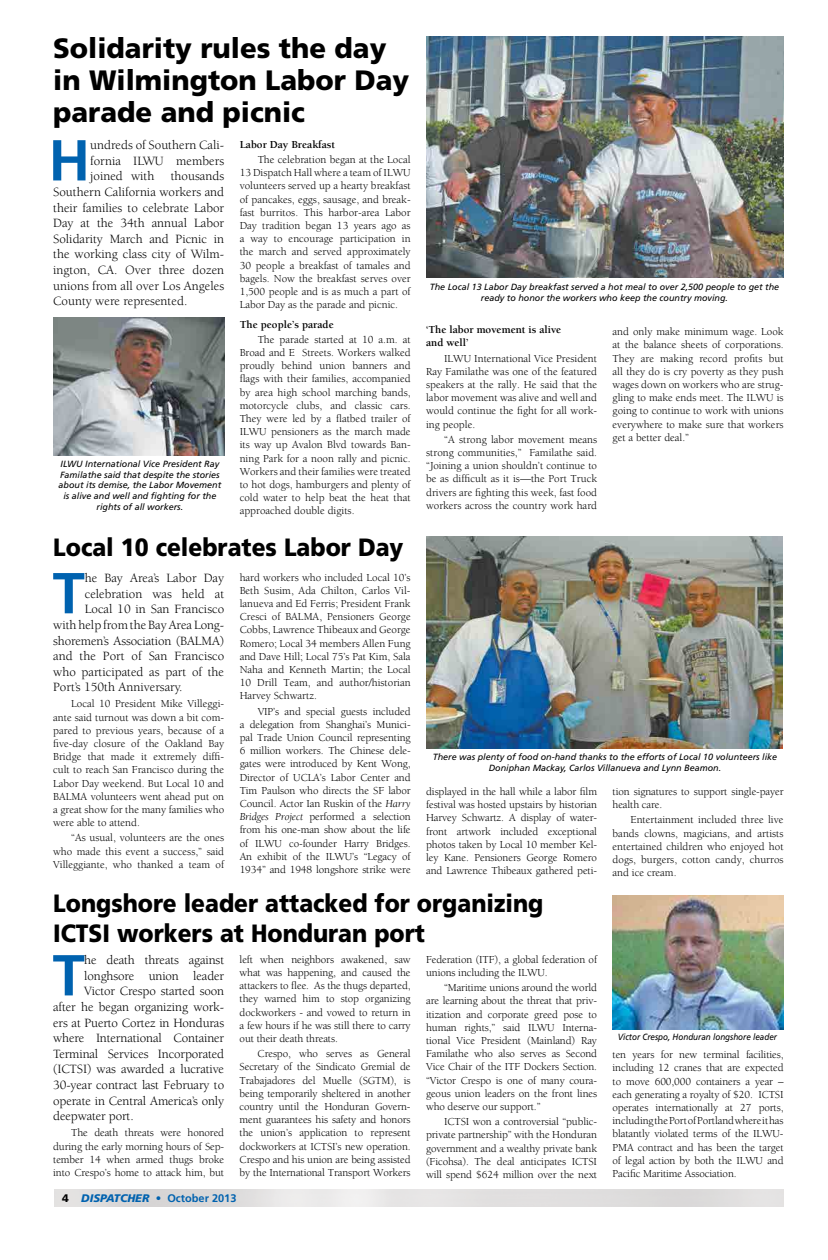
<style>
.page{position:relative;width:828px;height:1260px;background:#fff}
.page>*{position:absolute;margin:0;border:0;box-sizing:border-box;transform-origin:0 0}
.t1{font:700 57.7px "Frutiger";color:#0062af}
.t2{font:900 28px/32px "Frutiger";color:#000}
.t3{font:900 25px/30px "Frutiger";color:#000;scale:.91 1}
.t4{font:13px/15.6px "Berkeley";letter-spacing:-.01em;color:#000;text-align:justify}
.t5{font:11px/13.2px "Berkeley";letter-spacing:-.01em;color:#000;text-align:justify}
.t6{font:700 11px/13.2px "Berkeley";color:#000}
.t7{font:700 11px "Frutiger";color:#0062af}
.t8{font:italic 9px/10.8px "Frutiger";color:#000;text-align:center}
.t9{font:italic 9px "Frutiger";color:#000;scale:.9 1}
.s1{font-style:italic}
.s2{font-weight:900;color:#000}
.s3{font-weight:900;font-style:italic}
</style>
<div class="page">
<img style="left:426px;top:36px;width:357px;height:242px">
<img style="left:53px;top:318px;width:171px;height:137px">
<img style="left:426px;top:537px;width:357px;height:212px">
<img style="left:613px;top:896px;width:170px;height:133px">
<h2 class="t2" style="left:53px;top:32px;width:358px">Solidarity rules the day in Wilmington Labor Day parade and picnic</h2>
<h1 class="t1" style="left:49px;top:127px;width:43px">H</h1>
<p class="t4" style="left:90px;top:138px;width:136px">undreds of Southern Cali&shy;fornia ILWU members joined with</p>
<p class="t4" style="left:53px;top:169px;width:173px;text-indent:118px">thousands Southern California workers and their families to celebrate Labor Day at the 34th annual Labor Solidarity March and Picnic in the working class city of Wilm&shy;ington, CA. Over three dozen unions from all over Los Angeles County were represented.</p>
<p class="t8" style="left:59px;top:458px;width:164px">ILWU International Vice President Ray Familathe said that despite the stories about its demise, the Labor Movement is alive and well and fighting for the rights of all workers.</p>
<p class="t6" style="left:240px;top:138px;width:97px">Labor Day Breakfast</p>
<p class="t5" style="left:240px;top:153px;width:173px;text-indent:18px">The celebration began at the Local 13 Dispatch Hall where a team of ILWU volunteers served up a hearty breakfast of pancakes, eggs, sausage, and break&shy;fast burritos. This harbor-area Labor Day tradition began 13 years ago as a way to encourage participation in the march and served approximately 30 people a breakfast of tamales and bagels. Now the breakfast serves over 1,500 people and is as much a part of Labor Day as the parade and picnic.</p>
<p class="t6" style="left:240px;top:318px;width:96px">The people’s parade</p>
<p class="t5" style="left:240px;top:333px;width:173px;text-indent:18px">The parade started at 10 a.m. at Broad and E Streets. Workers walked proudly behind union banners and flags with their families, accompanied by area high school marching bands, motorcycle clubs, and classic cars.<br>They were led by a flatbed trailer of ILWU pensioners as the march made its way up Avalon Blvd towards Ban&shy;ning Park for a noon rally and picnic.<br>Workers and their families were treated to hot dogs, hamburgers and plenty of cold water to help beat the heat that approached double digits.</p>
<h3 class="t3" style="left:53px;top:532px;width:386px">Local 10 celebrates Labor Day</h3>
<h1 class="t1" style="left:53px;top:559px;width:34px">T</h1>
<p class="t4" style="left:85px;top:571px;width:141px">he Bay Area’s Labor Day</p>
<p class="t4" style="left:85px;top:586px;width:141px">celebration was held at</p>
<p class="t4" style="left:85px;top:602px;width:141px">Local 10 in San Francisco</p>
<p class="t4" style="left:53px;top:617px;width:173px">with help from the Bay Area Long-</p>
<p class="t4" style="left:53px;top:633px;width:172px">shoremen’s Association (BALMA)</p>
<p class="t4" style="left:53px;top:649px;width:173px">and the Port of San Francisco</p>
<p class="t4" style="left:53px;top:664px;width:172px">who participated as part of the</p>
<p class="t4" style="left:53px;top:680px;width:131px">Port’s 150th Anniversary.</p>
<p class="t5" style="left:53px;top:698px;width:173px;text-indent:18px">Local 10 President Mike Villeggi&shy;ante said turnout was down a bit com&shy;pared to previous years, because of a five-day closure of the Oakland Bay Bridge that made it extremely diffi&shy;cult to reach San Francisco during the Labor Day weekend. But Local 10 and BALMA volunteers went ahead put on a great show for the many families who were able to attend.</p>
<p class="t5" style="left:53px;top:832px;width:172px;text-indent:18px">“As usual, volunteers are the ones who made this event a success,” said Villeggiante, who thanked a team of</p>
<p class="t5" style="left:240px;top:571px;width:173px">hard workers who included Local 10’s Beth Susim, Ada Chilton, Carlos Vil&shy;lanueva and Ed Ferris; President Frank Cresci of BALMA, Pensioners George Cobbs, Lawrence Thibeaux and George Romero; Local 34 members Allen Fung and Dave Hill; Local 75’s Pat Kim, Sala Naha and Kenneth Martin; the Local 10 Drill Team, and author/historian Harvey Schwartz.</p>
<p class="t5" style="left:240px;top:705px;width:173px;text-indent:18px">VIP’s and special guests included a delegation from Shanghai’s Munici&shy;pal Trade Union Council representing 6 million workers. The Chinese dele&shy;gates were introduced by Kent Wong, Director of UCLA’s Labor Center and Tim Paulson who directs the SF labor Council. Actor Ian Ruskin of the <span class="s1">Harry Bridges Project</span> performed a selection from his one-man show about the life of ILWU co-founder Harry Bridges.<br>An exhibit of the ILWU’s “Legacy of 1934” and 1948 longshore strike were</p>
<p class="t8" style="left:430px;top:281px;width:351px">The Local 13 Labor Day breakfast served a hot meal to over 2,500 people to get the ready to honor the workers who keep the country moving.</p>
<p class="t6" style="left:426px;top:323px;width:137px">‘The labor movement is alive and well’</p>
<p class="t5" style="left:426px;top:352px;width:173px;text-indent:18px">ILWU International Vice President Ray Familathe was one of the featured speakers at the rally. He said that the labor movement was alive and well and would continue the fight for all work&shy;ing people.</p>
<p class="t5" style="left:426px;top:433px;width:173px;text-indent:18px">“A strong labor movement means strong communities,” Familathe said. “Joining a union shouldn’t continue to be as difficult as it is—the Port Truck drivers are fighting this week, fast food workers across the country work hard</p>
<p class="t5" style="left:613px;top:325px;width:173px">and only make minimum wage. Look at the balance sheets of corporations.<br>They are making record profits but all they do is cry poverty as they push wages down on workers who are strug&shy;gling to make ends meet. The ILWU is going to continue to work with unions everywhere to make sure that workers get a better deal.”</p>
<p class="t8" style="left:433px;top:752px;width:346px">There was plenty of food on-hand thanks to the efforts of Local 10 volunteers like<br>Doniphan Mackay, Carlos Villanueva and Lynn Beamon.</p>
<p class="t5" style="left:426px;top:785px;width:173px">displayed in the hall while a labor film festival was hosted upstairs by historian Harvey Schwartz. A display of water&shy;front artwork included exceptional photos taken by Local 10 member Kel&shy;ley Kane. Pensioners George Romero and Lawrence Thibeaux gathered peti-</p>
<p class="t5" style="left:613px;top:785px;width:172px">tion signatures to support single-payer health care.</p>
<p class="t5" style="left:613px;top:814px;width:173px;text-indent:18px">Entertainment included three live bands clowns, magicians, and artists entertained children who enjoyed hot dogs, burgers, cotton candy, churros and ice cream.</p>
<h3 class="t3" style="left:53px;top:887px;width:540px">Longshore leader attacked for organizing<br>ICTSI workers at Honduran port</h3>
<h1 class="t1" style="left:53px;top:941px;width:34px">T</h1>
<p class="t4" style="left:84px;top:953px;width:141px">he death threats against</p>
<p class="t4" style="left:84px;top:968px;width:141px">longhsore union leader</p>
<p class="t4" style="left:84px;top:984px;width:141px">Victor Crespo started soon</p>
<p class="t4" style="left:53px;top:999px;width:173px">after he began organizing work-</p>
<p class="t4" style="left:53px;top:1015px;width:173px">ers at Puerto Cortez in Honduras</p>
<p class="t4" style="left:53px;top:1031px;width:173px">where International Container</p>
<p class="t4" style="left:53px;top:1046px;width:172px">Terminal Services Incorporated</p>
<p class="t4" style="left:53px;top:1062px;width:172px">(ICTSI) was awarded a lucrative</p>
<p class="t4" style="left:53px;top:1077px;width:172px">30-year contract last February to</p>
<p class="t4" style="left:53px;top:1093px;width:173px">operate in Central America’s only</p>
<p class="t4" style="left:53px;top:1109px;width:82px">deepwater port.</p>
<p class="t5" style="left:53px;top:1126px;width:173px;text-indent:18px">The death threats were honored during the early morning hours of Sep&shy;tember 14 when armed thugs broke into Crespo’s home to attack him, but</p>
<p class="t5" style="left:240px;top:953px;width:173px">left when neighbors awakened, saw what was happening, and caused the attackers to flee. As the thugs departed, they warned him to stop organizing dockworkers - and vowed to return in a few hours if he was still there to carry out their death threats.</p>
<p class="t5" style="left:240px;top:1047px;width:173px;text-indent:18px">Crespo, who serves as General Secretary of the Sindicato Gremial de Trabajadores del Muelle (SGTM), is being temporarily sheltered in another country until the Honduran Govern&shy;ment guarantees his safety and honors the union’s application to represent dockworkers at ICTSI’s new operation.<br>Crespo and his union are being assisted by the International Transport Workers</p>
<p class="t7" style="left:62px;top:1192px;width:176px"><span class="s2">4</span> <span class="s3">DISPATCHER</span> • October 2013</p>
<p class="t5" style="left:426px;top:953px;width:172px">Federation (ITF), a global federation of unions including the ILWU.</p>
<p class="t5" style="left:426px;top:981px;width:173px;text-indent:18px">“Maritime unions around the world are learning about the threat that priv&shy;itization and corporate greed pose to human rights,” said ILWU Interna&shy;tional Vice President (Mainland) Ray Familathe who also serves as Second Vice Chair of the ITF Dockers Section. “Victor Crespo is one of many coura&shy;geous union leaders on the front lines who deserve our support.”</p>
<p class="t5" style="left:426px;top:1115px;width:173px;text-indent:18px">ICTSI won a controversial “public&shy;private partnership” with the Honduran government and a wealthy private bank (Ficohsa). The deal anticipates ICTSI will spend $624 million over the next</p>
<p class="t9" style="left:618px;top:1031px;width:178px">Victor Crespo, Honduran longshore leader</p>
<p class="t5" style="left:613px;top:1048px;width:173px">ten years for new terminal facilities, including 12 cranes that are expected to move 600,000 containers a year – each generating a royalty of $20. ICTSI operates internationally at 27 ports, including the Port of Portland where it has blatantly violated terms of the ILWU-PMA contract and has been the target of legal action by both the ILWU and Pacific Maritime Association.</p>
</div>
